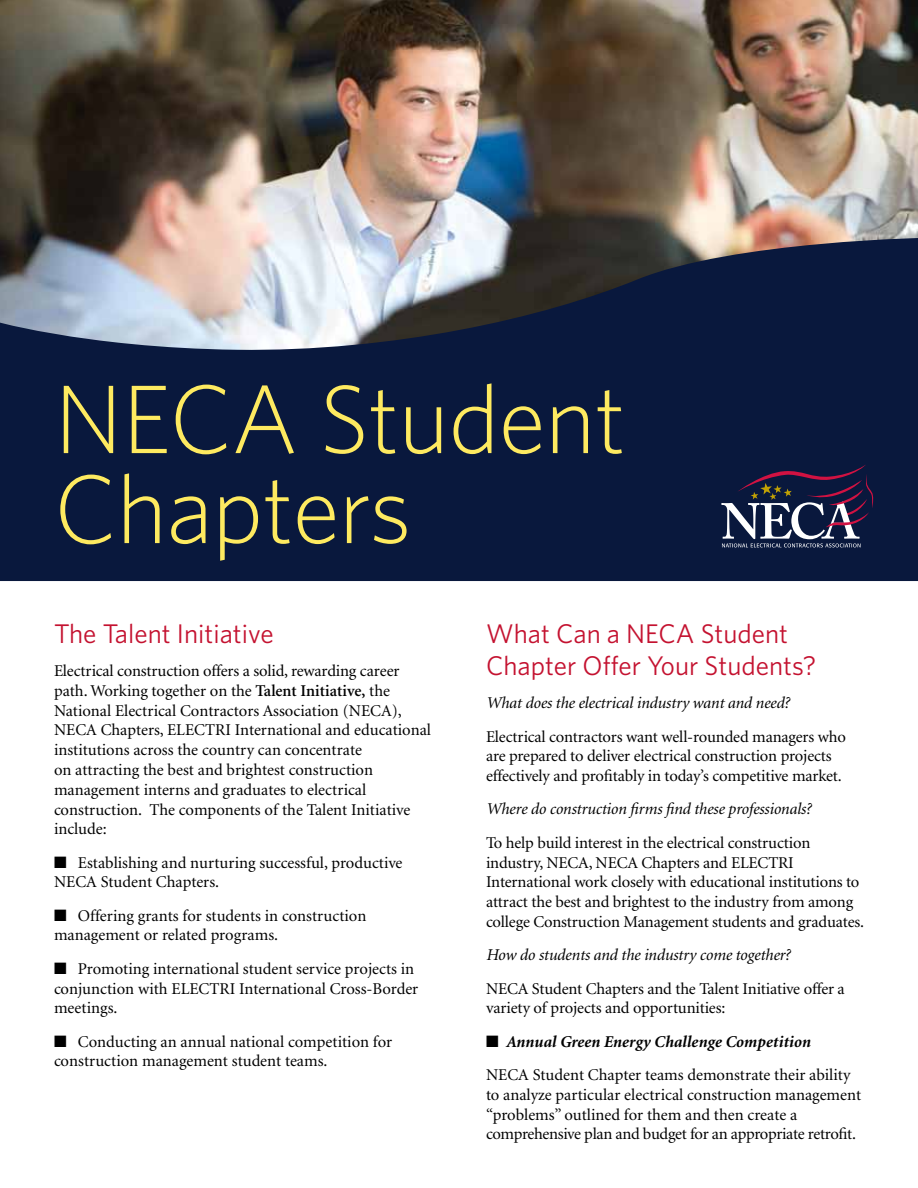
<style>
.page{position:relative;width:918px;height:1188px;background:#fff}
.page>*{position:absolute;margin:0;border:0;box-sizing:border-box;transform-origin:0 0}
.t1{font:300 97.5px/90px "Whitney";letter-spacing:-.01em;color:#feea60}
.t2{font:27px/32.4px "Whitney";color:#c41230}
.t3{font:16.5px/19.8px "Minion";letter-spacing:-.005em;color:#000}
.t4{font:italic 16.5px "Minion";letter-spacing:-.01em;color:#000}
.s1{font-weight:600}
.s2{font-weight:700;font-style:italic}
</style>
<div class="page">
<img style="left:0;top:0;width:918px;height:238px">
<svg style="left:0;top:238px;width:918px;height:343px;background:#2a3653"></svg>
<svg style="left:721px;top:465px;width:153px;height:82px;background:#373857"></svg>
<h1 class="t1" style="left:54px;top:373px;width:574px">NECA Student<br>Chapters</h1>
<h2 class="t2" style="left:54px;top:616px;width:221px">The Talent Initiative</h2>
<p class="t3" style="left:54px;top:661px;width:379px">Electrical construction offers a solid, rewarding career path. Working together on the <span class="s1">Talent Initiative,</span> the National Electrical Contractors Association (NECA), NECA Chapters, ELECTRI International and educational institutions across the country can concentrate<br>on attracting the best and brightest construction management interns and graduates to electrical construction. The components of the Talent Initiative include:</p>
<p class="t3" style="left:54px;top:853px;width:350px">■ Establishing and nurturing successful, productive<br>NECA Student Chapters.</p>
<p class="t3" style="left:54px;top:906px;width:314px">■ Offering grants for students in construction management or related programs.</p>
<p class="t3" style="left:54px;top:959px;width:366px">■ Promoting international student service projects in conjunction with ELECTRI International Cross-Border meetings.</p>
<p class="t3" style="left:54px;top:1032px;width:340px">■ Conducting an annual national competition for construction management student teams.</p>
<h2 class="t2" style="left:486px;top:616px;width:332px">What Can a NECA Student<br>Chapter Offer Your Students?</h2>
<p class="t4" style="left:486px;top:695px;width:305px">What does the electrical industry want and need?</p>
<p class="t3" style="left:486px;top:727px;width:362px">Electrical contractors want well-rounded managers who are prepared to deliver electrical construction projects effectively and profitably in today’s competitive market.</p>
<p class="t4" style="left:486px;top:801px;width:327px">Where do construction firms find these professionals?</p>
<p class="t3" style="left:486px;top:833px;width:380px">To help build interest in the electrical construction industry, NECA, NECA Chapters and ELECTRI International work closely with educational institutions to attract the best and brightest to the industry from among college Construction Management students and graduates.</p>
<p class="t4" style="left:486px;top:947px;width:306px">How do students and the industry come together?</p>
<p class="t3" style="left:486px;top:979px;width:360px">NECA Student Chapters and the Talent Initiative offer a variety of projects and opportunities:</p>
<p class="t3" style="left:486px;top:1025px;width:366px;line-height:33.3px">■ <span class="s2">Annual Green Energy Challenge Competition<br></span>NECA Student Chapter teams demonstrate their ability</p>
<p class="t3" style="left:486px;top:1085px;width:377px">to analyze particular electrical construction management “problems” outlined for them and then create a comprehensive plan and budget for an appropriate retrofit.</p>
</div>
